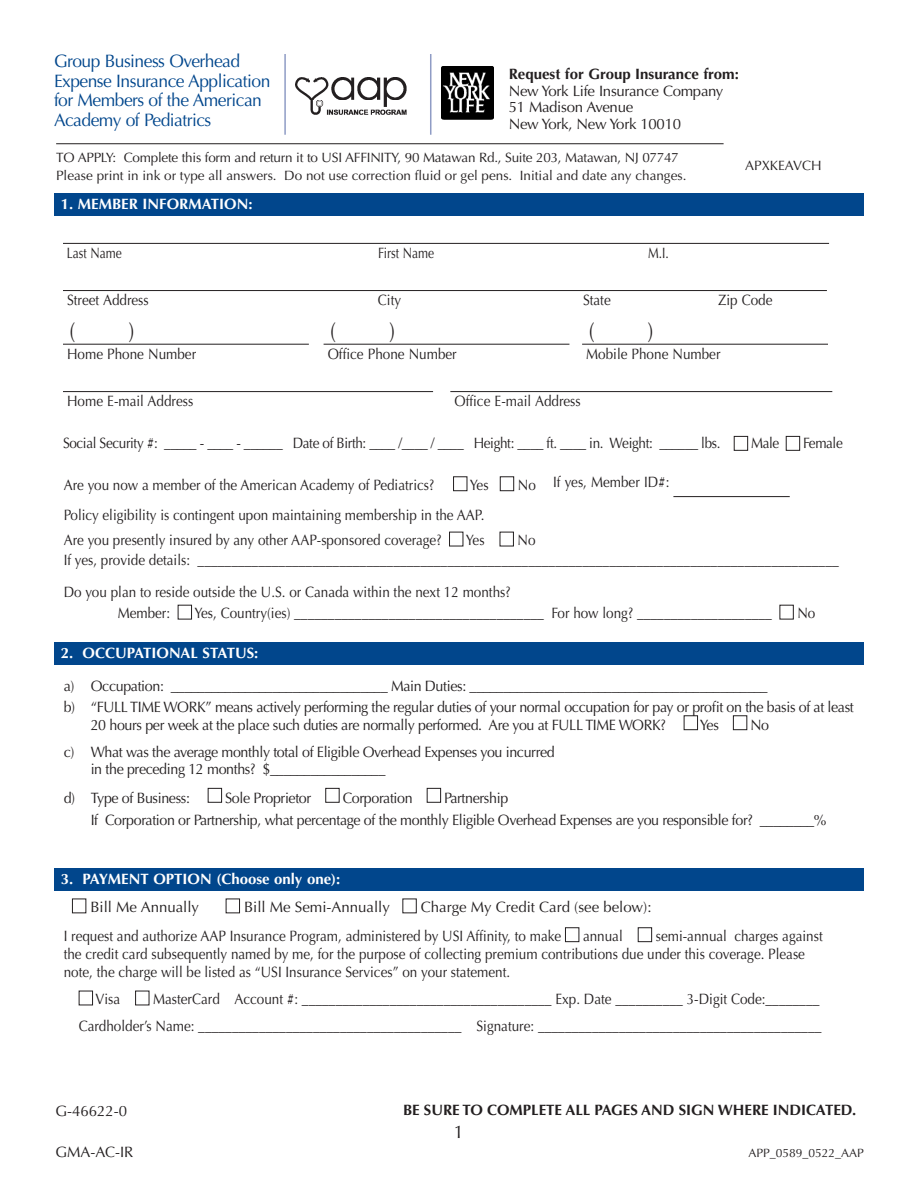
<style>
.page{position:relative;width:918px;height:1188px;background:#fff}
.page>*{position:absolute;margin:0;border:0;box-sizing:border-box;transform-origin:0 0}
.t1{font:24px "Optima LT Std";color:#231f20;scale:.9 1}
.t2{font:18px/19.5px "Optima LT Std";letter-spacing:-.03em;color:#01468c}
._12pt_subhead{font:18px "Optima LT Std";color:#231f20}
.t3{font:15px/18px "Optima LT Std";color:#231f20;scale:.9 1}
.t4{font:15px/18px "Optima LT Std";letter-spacing:-.025em;color:#231f20;scale:.95 1}
.t5{font:15px "Optima LT Std";letter-spacing:-.025em;color:#231f20;scale:.9 1}
.t6{font:15px "Optima LT Std";color:#231f20}
.t7{font:700 15px "Optima LT Std";color:#231f20}
.t8{font:700 15px "Optima LT Std";color:#fff}
.t9{font:15px "Optima LT Std";letter-spacing:-.02em;color:#231f20}
.t10{font:15px "Optima LT Std";color:#231f20;scale:.8 1}
.t11{font:15px "Optima LT Std";color:#231f20;scale:.95 1}
.t12{font:13.5px/17.9px "Optima LT Std";color:#231f20}
.Body_Copy{font:12px "Optima LT Std";color:#231f20}
</style>
<div class="page">
<div style="left:54px;top:868px;width:810px;height:22px;background:#01468c"></div>
<div style="left:72px;top:899px;width:14px;height:14px;border:1px solid #231f20"></div>
<div style="left:226px;top:899px;width:14px;height:14px;border:1px solid #231f20"></div>
<div style="left:402px;top:899px;width:15px;height:14px;border:1px solid #231f20"></div>
<div style="left:565px;top:927px;width:14px;height:15px;border:1px solid #231f20"></div>
<div style="left:638px;top:927px;width:14px;height:15px;border:1px solid #231f20"></div>
<div style="left:79px;top:991px;width:14px;height:14px;border:1px solid #231f20"></div>
<div style="left:135px;top:991px;width:14px;height:14px;border:1px solid #231f20"></div>
<div style="left:54px;top:643px;width:810px;height:22px;background:#01468c"></div>
<div style="left:684px;top:715px;width:14px;height:15px;border:1px solid #231f20"></div>
<div style="left:733px;top:715px;width:14px;height:15px;border:1px solid #231f20"></div>
<div style="left:208px;top:788px;width:14px;height:15px;border:1px solid #231f20"></div>
<div style="left:325px;top:788px;width:15px;height:15px;border:1px solid #231f20"></div>
<div style="left:427px;top:788px;width:14px;height:15px;border:1px solid #231f20"></div>
<hr style="left:56px;top:143px;width:668px;height:1px;background:#231f20">
<div style="left:453px;top:476px;width:14px;height:15px;border:1px solid #231f20"></div>
<div style="left:500px;top:476px;width:14px;height:15px;border:1px solid #231f20"></div>
<hr style="left:63px;top:290px;width:764px;height:1px;background:#231f20">
<div style="left:178px;top:605px;width:14px;height:14px;border:1px solid #231f20"></div>
<div style="left:780px;top:605px;width:14px;height:14px;border:1px solid #231f20"></div>
<div style="left:54px;top:194px;width:810px;height:22px;background:#01468c"></div>
<hr style="left:63px;top:344px;width:246px;height:1px;background:#231f20">
<hr style="left:63px;top:391px;width:370px;height:1px;background:#231f20">
<hr style="left:450px;top:391px;width:382px;height:1px;background:#231f20">
<hr style="left:673px;top:496px;width:117px;height:1px;background:#231f20">
<div style="left:449px;top:532px;width:14px;height:14px;border:1px solid #231f20"></div>
<div style="left:500px;top:532px;width:14px;height:14px;border:1px solid #231f20"></div>
<hr style="left:63px;top:243px;width:766px;height:1px;background:#231f20">
<hr style="left:324px;top:344px;width:245px;height:1px;background:#231f20">
<hr style="left:582px;top:344px;width:246px;height:1px;background:#231f20">
<div style="left:734px;top:436px;width:14px;height:15px;border:1px solid #231f20"></div>
<div style="left:786px;top:436px;width:14px;height:15px;border:1px solid #231f20"></div>
<img style="left:442px;top:67px;width:52px;height:52px">
<hr style="left:284px;top:54px;width:2px;height:81px;background:#8f9cc5">
<hr style="left:430px;top:54px;width:1px;height:81px;background:#8f9cc5">
<img style="left:296px;top:77px;width:111px;height:38px">
<p class="t2" style="left:54px;top:52px;width:218px">Group Business Overhead<br>Expense Insurance Application for Members of the American<br>Academy of Pediatrics</p>
<p class="t7" style="left:509px;top:65px;width:232px">Request for Group Insurance from:</p>
<p class="t9" style="left:509px;top:82px;width:216px">New York Life Insurance Company</p>
<p class="t9" style="left:509px;top:98px;width:126px">51 Madison Avenue</p>
<p class="t9" style="left:509px;top:115px;width:174px">New York, New York 10010</p>
<p class="t12" style="left:56px;top:149px;width:632px">TO APPLY: Complete this form and return it to USI AFFINITY, 90 Matawan Rd., Suite 203, Matawan, NJ 07747<br>Please print in ink or type all answers. Do not use correction fluid or gel pens. Initial and date any changes.</p>
<p class="t8" style="left:61px;top:196px;width:193px">1. MEMBER INFORMATION:</p>
<p class="t10" style="left:67px;top:244px;width:70px">Last Name</p>
<p class="t10" style="left:378px;top:244px;width:72px">First Name</p>
<p class="t10" style="left:648px;top:244px;width:27px">M.I.</p>
<p class="t12" style="left:745px;top:157px;width:78px">APXKEAVCH</p>
<p class="t3" style="left:67px;top:291px;width:92px">Street Address</p>
<p class="t3" style="left:378px;top:291px;width:27px">City</p>
<p class="t3" style="left:583px;top:291px;width:32px">State</p>
<p class="t3" style="left:718px;top:291px;width:62px">Zip Code</p>
<p class="t1" style="left:70px;top:317px;width:8px">(</p>
<p class="t1" style="left:128px;top:317px;width:8px">)</p>
<p class="t3" style="left:67px;top:345px;width:145px">Home Phone Number</p>
<p class="t3" style="left:67px;top:392px;width:142px">Home E-mail Address</p>
<p class="t3" style="left:454px;top:392px;width:142px">Office E-mail Address</p>
<p class="t1" style="left:330px;top:317px;width:8px">(</p>
<p class="t1" style="left:389px;top:317px;width:8px">)</p>
<p class="t3" style="left:328px;top:345px;width:145px">Office Phone Number</p>
<p class="t1" style="left:589px;top:317px;width:8px">(</p>
<p class="t1" style="left:648px;top:317px;width:8px">)</p>
<p class="t3" style="left:586px;top:345px;width:151px">Mobile Phone Number</p>
<p class="t5" style="left:63px;top:434px;width:732px">Social Security #: _____ - ____ - ______ Date of Birth: ____ /____ / ____ Height: ____ ft. ____ in. Weight: ______ lbs.</p>
<p class="t3" style="left:751px;top:434px;width:33px">Male</p>
<p class="t3" style="left:803px;top:434px;width:46px">Female</p>
<p class="t3" style="left:64px;top:476px;width:413px">Are you now a member of the American Academy of Pediatrics?</p>
<p class="t3" style="left:470px;top:476px;width:22px">Yes</p>
<p class="t3" style="left:518px;top:476px;width:22px">No</p>
<p class="t3" style="left:553px;top:473px;width:131px">If yes, Member ID#:</p>
<p class="t3" style="left:64px;top:506px;width:469px">Policy eligibility is contingent upon maintaining membership in the AAP.</p>
<p class="t3" style="left:64px;top:531px;width:421px">Are you presently insured by any other AAP-sponsored coverage?</p>
<p class="t3" style="left:466px;top:531px;width:22px">Yes</p>
<p class="t3" style="left:518px;top:531px;width:22px">No</p>
<p class="t3" style="left:64px;top:551px;width:863px">If yes, provide details: _______________________________________________________________________________________________</p>
<p class="t3" style="left:64px;top:583px;width:498px">Do you plan to reside outside the U.S. or Canada within the next 12 months?</p>
<p class="t3" style="left:118px;top:604px;width:60px">Member:</p>
<p class="t3" style="left:194px;top:604px;width:643px">Yes, Country(ies) _____________________________________ For how long? ____________________</p>
<p class="t3" style="left:797px;top:604px;width:22px">No</p>
<p class="t8" style="left:61px;top:644px;width:199px">2. OCCUPATIONAL STATUS:</p>
<p class="t4" style="left:64px;top:677px;width:743px">a) Occupation: ________________________________ Main Duties: ____________________________________________</p>
<p class="t4" style="left:91px;top:698px;width:805px;text-indent:-27px">b) “FULL TIME WORK” means actively performing the regular duties of your normal occupation for pay or profit on the basis of at least<br>20 hours per week at the place such duties are normally performed. Are you at FULL TIME WORK?</p>
<p class="t11" style="left:700px;top:716px;width:22px">Yes</p>
<p class="t11" style="left:750px;top:716px;width:21px">No</p>
<p class="t4" style="left:64px;top:744px;width:518px">c) What was the average monthly total of Eligible Overhead Expenses you incurred</p>
<p class="t4" style="left:91px;top:760px;width:312px">in the preceding 12 months? $_________________</p>
<p class="t4" style="left:64px;top:789px;width:135px">d) Type of Business:</p>
<p class="t4" style="left:225px;top:789px;width:92px">Sole Proprietor</p>
<p class="t4" style="left:343px;top:789px;width:75px">Corporation</p>
<p class="t4" style="left:444px;top:789px;width:69px">Partnership</p>
<p class="t4" style="left:91px;top:811px;width:776px">If Corporation or Partnership, what percentage of the monthly Eligible Overhead Expenses are you responsible for? ________%</p>
<p class="t8" style="left:61px;top:870px;width:281px">3. PAYMENT OPTION (Choose only one):</p>
<p class="t6" style="left:90px;top:898px;width:110px">Bill Me Annually</p>
<p class="t6" style="left:244px;top:898px;width:147px">Bill Me Semi-Annually</p>
<p class="t6" style="left:421px;top:898px;width:232px">Charge My Credit Card (see below):</p>
<p class="t3" style="left:64px;top:927px;width:554px">I request and authorize AAP Insurance Program, administered by USI Affinity, to make</p>
<p class="t3" style="left:583px;top:927px;width:46px">annual</p>
<p class="t3" style="left:64px;top:927px;width:845px;text-indent:592px">semi-annual charges against the credit card subsequently named by me, for the purpose of collecting premium contributions due under this coverage. Please note, the charge will be listed as “USI Insurance Services” on your statement.</p>
<p class="t3" style="left:95px;top:990px;width:29px">Visa</p>
<p class="t3" style="left:153px;top:990px;width:742px">MasterCard Account #: _____________________________________ Exp. Date __________ 3-Digit Code:________</p>
<p class="t3" style="left:79px;top:1017px;width:827px">Cardholder’s Name: _______________________________________ Signature: __________________________________________</p>
<p class="t6" style="left:56px;top:1102px;width:73px">G-46622-0</p>
<p class="t7" style="left:403px;top:1101px;width:455px">BE SURE TO COMPLETE ALL PAGES AND SIGN WHERE INDICATED.</p>
<p class="t6" style="left:56px;top:1143px;width:79px">GMA-AC-IR</p>
<p class="Body_Copy" style="left:749px;top:1146px;width:117px">APP_0589_0522_AAP</p>
<p class="_12pt_subhead" style="left:454px;top:1122px;width:12px">1</p>
</div>
